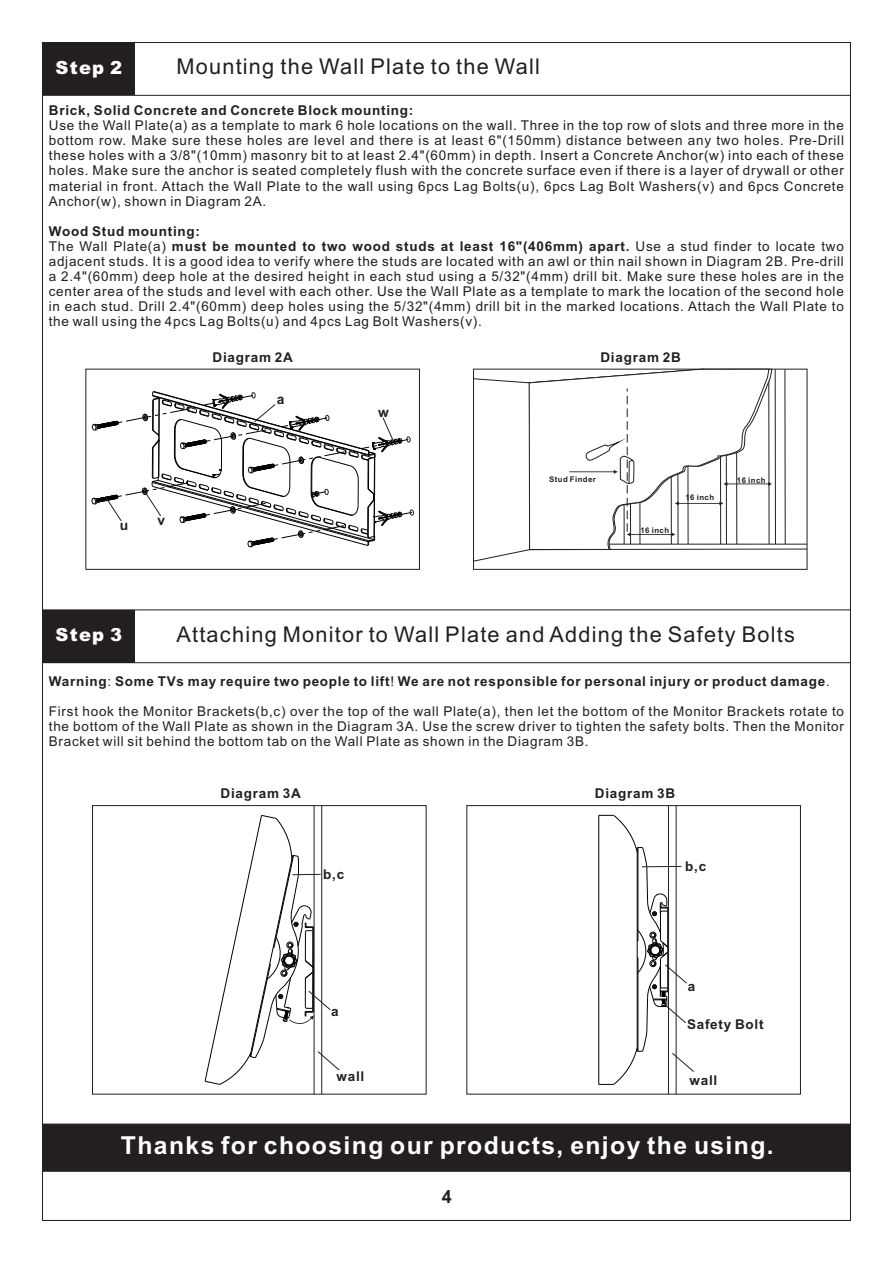
<style>
.page{position:relative;width:893px;height:1263px;background:#fff}
.page>*{position:absolute;margin:0;border:0;box-sizing:border-box;transform-origin:0 0}
.t1{font:700 24.75px "Arial";letter-spacing:.055em;color:#fff}
.t2{font:21.75px "Arial";letter-spacing:.055em;color:#231f20}
.t3{font:italic 900 18px "Arial";letter-spacing:.065em;color:#fff}
.t4{font:700 18px "Arial";color:#231f20}
.t5{font:700 13.8px "Arial";color:#231f20}
.t6{font:13.5px/15.1px "Arial";letter-spacing:.055em;color:#231f20;text-align:justify}
.t7{font:700 13.5px "Arial";letter-spacing:.055em;color:#231f20}
.t8{font:700 7.8px "Arial";letter-spacing:.055em;color:#231f20}
.s1{font-weight:700}
.s2{font-weight:400}
</style>
<div class="page">
<hr style="left:598px;top:815px;width:1px;height:269px;background:#010202">
<div style="left:43px;top:43px;width:92px;height:52px;background:#231f20"></div>
<hr style="left:43px;top:95px;width:807px;height:1px;background:#231f20">
<hr style="left:43px;top:610px;width:807px;height:1px;background:#231f20">
<div style="left:43px;top:610px;width:92px;height:53px;background:#231f20"></div>
<hr style="left:43px;top:662px;width:807px;height:1px;background:#231f20">
<div style="left:466px;top:805px;width:335px;height:289px;border:1px solid #231f20"></div>
<div style="left:92px;top:805px;width:335px;height:289px;border:1px solid #231f20"></div>
<div style="left:85px;top:369px;width:335px;height:201px;border:1px solid #231f20"></div>
<div style="left:42px;top:1124px;width:809px;height:47px;background:#231f20"></div>
<svg style="left:473px;top:368px;width:335px;height:194px"></svg>
<hr style="left:314px;top:806px;width:1px;height:288px;background:#231f20">
<hr style="left:321px;top:806px;width:1px;height:288px;background:#231f20">
<svg style="left:204px;top:814px;width:136px;height:271px"></svg>
<hr style="left:668px;top:806px;width:1px;height:288px;background:#231f20">
<hr style="left:676px;top:806px;width:1px;height:288px;background:#231f20">
<svg style="left:599px;top:814px;width:95px;height:271px"></svg>
<svg style="left:91px;top:391px;width:323px;height:157px"></svg>
<h3 class="t3" style="left:56px;top:61px;width:68px">Step 2</h3>
<h2 class="t2" style="left:176px;top:59px;width:365px">Mounting the Wall Plate to the Wall</h2>
<p class="t7" style="left:49px;top:105px;width:366px">Brick, Solid Concrete and Concrete Block mounting:</p>
<p class="t6" style="left:49px;top:119px;width:797px">Use the Wall Plate(a) as a template to mark 6 hole locations on the wall. Three in the top row of slots and three more in the bottom row. Make sure these holes are level and there is at least 6"(150mm) distance between any two holes. Pre-Drill these holes with a 3/8"(10mm) masonry bit to at least 2.4"(60mm) in depth. Insert a Concrete Anchor(w) into each of these holes. Make sure the anchor is seated completely flush with the concrete surface even if there is a layer of drywall or other material in front. Attach the Wall Plate to the wall using 6pcs Lag Bolts(u), 6pcs Lag Bolt Washers(v) and 6pcs Concrete Anchor(w), shown in Diagram 2A.</p>
<p class="t6" style="left:49px;top:225px;width:797px;text-align:left"><span class="s1">Wood Stud mounting:<br></span>The Wall Plate(a) <span class="s1">must be mounted to two wood studs at least 16"(406mm) apart.</span> Use a stud finder to locate two adjacent studs. It is a good idea to verify where the studs are located with an awl or thin nail shown in Diagram 2B. Pre-drill a 2.4"(60mm) deep hole at the desired height in each stud using a 5/32"(4mm) drill bit. Make sure these holes are in the center area of the studs and level with each other. Use the Wall Plate as a template to mark the location of the second hole in each stud. Drill 2.4"(60mm) deep holes using the 5/32"(4mm) drill bit in the marked locations. Attach the Wall Plate to the wall using the 4pcs Lag Bolts(u) and 4pcs Lag Bolt Washers(v).</p>
<p class="t7" style="left:213px;top:352px;width:82px">Diagram 2A</p>
<p class="t7" style="left:600px;top:352px;width:82px">Diagram 2B</p>
<p class="t5" style="left:120px;top:520px;width:10px">u</p>
<p class="t5" style="left:157px;top:515px;width:9px">v</p>
<p class="t5" style="left:277px;top:394px;width:9px">a</p>
<p class="t5" style="left:378px;top:407px;width:12px">w</p>
<p class="t8" style="left:549px;top:476px;width:48px">Stud Finder</p>
<p class="t8" style="left:640px;top:528px;width:30px">16 inch</p>
<p class="t8" style="left:685px;top:495px;width:30px">16 inch</p>
<p class="t8" style="left:737px;top:477px;width:30px">16 inch</p>
<h3 class="t3" style="left:56px;top:628px;width:68px">Step 3</h3>
<h2 class="t2" style="left:176px;top:626px;width:620px">Attaching Monitor to Wall Plate and Adding the Safety Bolts</h2>
<p class="t7" style="left:49px;top:676px;width:782px">Warning<span class="s2">:</span> Some TVs may require two people to lift<span class="s2">!</span> We are not responsible for personal injury or product damage<span class="s2">.</span></p>
<p class="t6" style="left:49px;top:705px;width:797px">First hook the Monitor Brackets(b,c) over the top of the wall Plate(a), then let the bottom of the Monitor Brackets rotate to the bottom of the Wall Plate as shown in the Diagram 3A. Use the screw driver to tighten the safety bolts. Then the Monitor Bracket will sit behind the bottom tab on the Wall Plate as shown in the Diagram 3B.</p>
<p class="t7" style="left:221px;top:788px;width:82px">Diagram 3A</p>
<p class="t7" style="left:595px;top:788px;width:82px">Diagram 3B</p>
<p class="t7" style="left:323px;top:869px;width:23px">b,c</p>
<p class="t7" style="left:685px;top:861px;width:23px">b,c</p>
<p class="t7" style="left:331px;top:1006px;width:9px">a</p>
<p class="t7" style="left:688px;top:981px;width:9px">a</p>
<p class="t7" style="left:687px;top:1020px;width:78px">Safety Bolt</p>
<p class="t7" style="left:337px;top:1071px;width:29px">wall</p>
<p class="t7" style="left:689px;top:1075px;width:29px">wall</p>
<h1 class="t1" style="left:121px;top:1136px;width:654px">Thanks for choosing our products, enjoy the using.</h1>
<h3 class="t4" style="left:442px;top:1189px;width:12px">4</h3>
</div>
